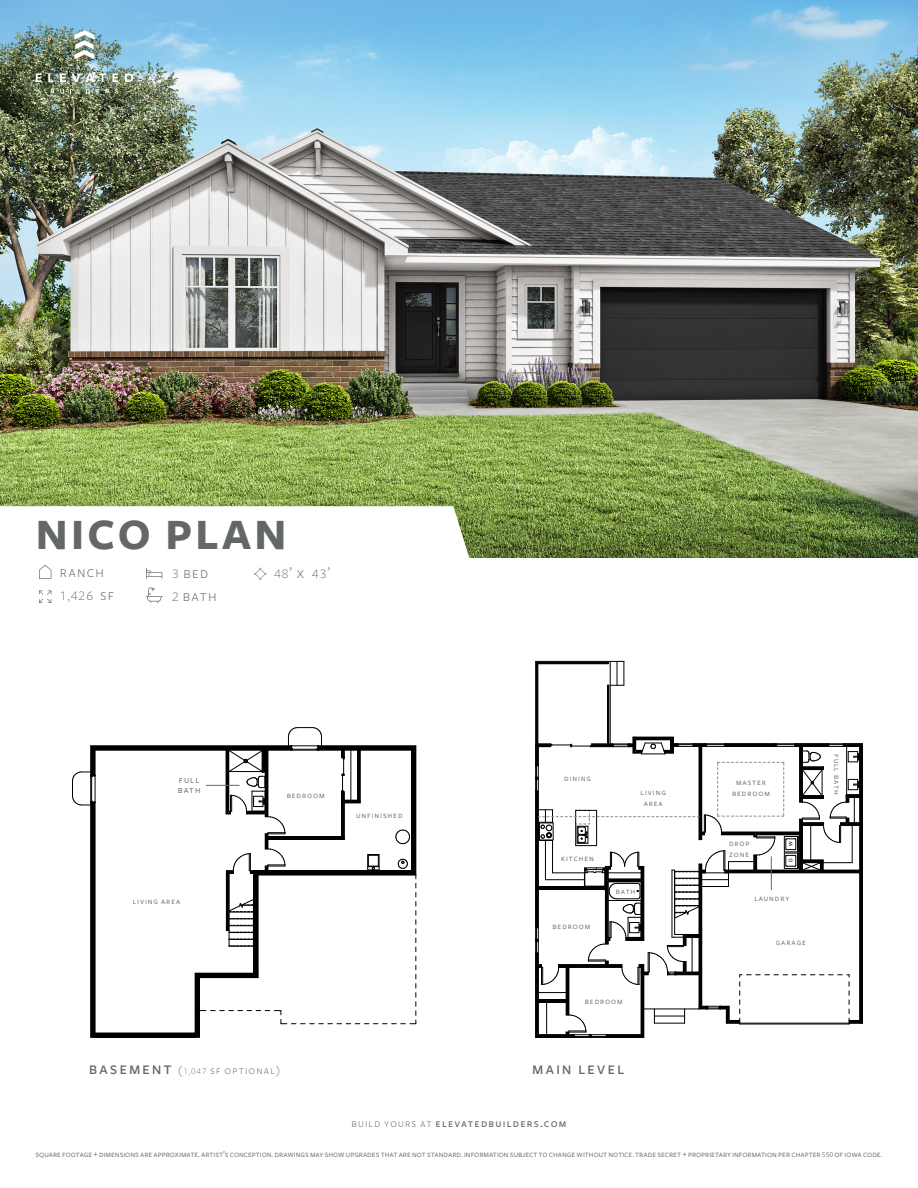
<style>
.page{position:relative;width:918px;height:1188px;background:#fff}
.page>*{position:absolute;margin:0;border:0;box-sizing:border-box;transform-origin:0 0}
.t1{font:45px "Freight Sans Bold SC";letter-spacing:.075em;color:#636766}
.t2{font:18px "Freight Sans Medium SC";letter-spacing:.1em;color:#636766}
.t3{font:16.5px "Freight Sans Light SC";letter-spacing:.075em;color:#636766}
.t4{font:13.5px "Freight Sans Light SC";letter-spacing:.075em;color:#636766}
.t5{font:12px "Freight Sans Medium SC";letter-spacing:.1em;color:#636766}
.t6{font:12px "Freight Sans Light SC";letter-spacing:.1em;color:#636766}
.t7{font:10.5px "Freight Sans Book SC";letter-spacing:.1em;color:#636766}
.t8{font:9px "Freight Sans Book SC";color:#636766}
.t9{font:9px "Freight Sans Book SC";letter-spacing:.1em;color:#636766}
.t10{font:4.8px "Helvetica";color:#000;scale:1.04 1}
.t11{font:4.8px "Helvetica";color:#000}
.s1{font-size:16.5px}
.s2{font-size:13.5px}
.s3{font-family:"Freight Sans Medium SC";font-size:18px}
.s4{font-size:9px}
.s5{font-family:"Freight Sans Light SC"}
.s6{font-size:7.5px}
</style>
<div class="page">
<hr style="left:91px;top:803px;width:4px;height:234px;background:#000">
<hr style="left:95px;top:746px;width:196px;height:4px;background:#000">
<hr style="left:95px;top:1033px;width:100px;height:4px;background:#000">
<hr style="left:95px;top:803px;width:1px;height:230px;background:#000">
<hr style="left:90px;top:803px;width:1px;height:234px;background:#000">
<hr style="left:95px;top:750px;width:131px;height:1px;background:#000">
<hr style="left:95px;top:745px;width:196px;height:1px;background:#000">
<hr style="left:95px;top:1037px;width:100px;height:1px;background:#000">
<svg style="left:72px;top:745px;width:24px;height:61px"></svg>
<svg style="left:195px;top:727px;width:222px;height:311px"></svg>
<hr style="left:351px;top:750px;width:1px;height:50px;background:#000">
<img style="left:0;top:0;width:918px;height:557px">
<svg style="left:39px;top:591px;width:12px;height:12px"></svg>
<svg style="left:146px;top:587px;width:16px;height:16px"></svg>
<svg style="left:0;top:506px;width:471px;height:74px"></svg>
<svg style="left:36px;top:74px;width:6px;height:8px"></svg>
<svg style="left:48px;top:74px;width:6px;height:8px"></svg>
<svg style="left:60px;top:74px;width:6px;height:8px"></svg>
<svg style="left:72px;top:74px;width:34px;height:8px"></svg>
<svg style="left:112px;top:74px;width:6px;height:8px"></svg>
<svg style="left:125px;top:74px;width:8px;height:8px"></svg>
<svg style="left:51px;top:89px;width:3px;height:4px"></svg>
<svg style="left:60px;top:89px;width:4px;height:4px"></svg>
<svg style="left:77px;top:89px;width:3px;height:4px"></svg>
<svg style="left:86px;top:89px;width:4px;height:4px"></svg>
<svg style="left:96px;top:89px;width:3px;height:4px"></svg>
<svg style="left:105px;top:89px;width:4px;height:4px"></svg>
<svg style="left:115px;top:89px;width:3px;height:5px"></svg>
<svg style="left:74px;top:30px;width:21px;height:29px"></svg>
<hr style="left:206px;top:785px;width:34px;height:1px;background:#636766">
<hr style="left:536px;top:662px;width:1px;height:82px;background:#000">
<hr style="left:537px;top:662px;width:71px;height:1px;background:#000">
<hr style="left:537px;top:664px;width:1px;height:80px;background:#000">
<hr style="left:538px;top:663px;width:70px;height:1px;background:#000">
<hr style="left:607px;top:685px;width:1px;height:59px;background:#000">
<hr style="left:608px;top:685px;width:1px;height:59px;background:#000">
<hr style="left:535px;top:661px;width:1px;height:83px;background:#000">
<hr style="left:536px;top:661px;width:74px;height:1px;background:#000">
<hr style="left:610px;top:661px;width:1px;height:83px;background:#000">
<svg style="left:608px;top:661px;width:17px;height:25px"></svg>
<svg style="left:535px;top:737px;width:328px;height:301px"></svg>
<hr style="left:771px;top:856px;width:1px;height:34px;background:#636766">
<p class="t1" style="left:36px;top:511px;width:252px">NICO PLAN</p>
<p class="t3" style="left:60px;top:563px;width:46px">ranch</p>
<p class="t4" style="left:60px;top:588px;width:56px">1,426 <span class="s1">sf</span></p>
<p class="t3" style="left:172px;top:564px;width:37px"><span class="s2">3</span> bed</p>
<p class="t3" style="left:172px;top:587px;width:46px"><span class="s2">2</span> bath</p>
<p class="t4" style="left:274px;top:566px;width:57px">48<span class="s1">’ x</span> 43<span class="s1">’</span></p>
<p class="t7" style="left:179px;top:774px;width:22px">full</p>
<p class="t7" style="left:178px;top:784px;width:24px">bath</p>
<p class="t9" style="left:133px;top:896px;width:49px">living area</p>
<p class="t9" style="left:287px;top:790px;width:39px">bedroom</p>
<p class="t9" style="left:356px;top:811px;width:48px">unfinished</p>
<p class="t8" style="left:564px;top:773px;width:28px">dining</p>
<p class="t9" style="left:561px;top:853px;width:34px">kitchen</p>
<p class="t9" style="left:553px;top:921px;width:39px">bedroom</p>
<p class="t8" style="left:641px;top:787px;width:27px">living</p>
<p class="t8" style="left:644px;top:798px;width:21px">area</p>
<p class="t8" style="left:616px;top:886px;width:21px">bath</p>
<p class="t9" style="left:585px;top:996px;width:39px">bedroom</p>
<p class="t6" style="left:89px;top:1064px;width:193px"><span class="s3">basement</span> (<span class="s4">1,047</span> sf optional)</p>
<p class="t2" style="left:532px;top:1059px;width:94px">main level</p>
<p class="t5" style="left:352px;top:1117px;width:216px"><span class="s5">build yours at</span> elevatedbuilders.com</p>
<p class="t8" style="left:736px;top:777px;width:31px">master</p>
<p class="t9" style="left:732px;top:788px;width:39px">bedroom</p>
<p class="t8" style="left:729px;top:838px;width:22px">drop</p>
<p class="t8" style="left:729px;top:849px;width:22px">zone</p>
<p class="t10" style="left:789px;top:846px;width:6px;rotate:-90deg">W</p>
<p class="t11" style="left:789px;top:862px;width:5px;rotate:-90deg">D</p>
<p class="t9" style="left:754px;top:893px;width:36px">laundry</p>
<p class="t8" style="left:776px;top:937px;width:32px">garage</p>
<p class="t9" style="left:842px;top:754px;width:42px;rotate:90deg">full bath</p>
<p class="t8" style="left:36px;top:1150px;width:848px">square footage + dimensions are approximate. artist’s conception. drawings may show upgrades that are not standard. information subject to change without notice. trade secret + proprietary information per chapter <span class="s6">550</span> of iowa code.</p>
</div>
